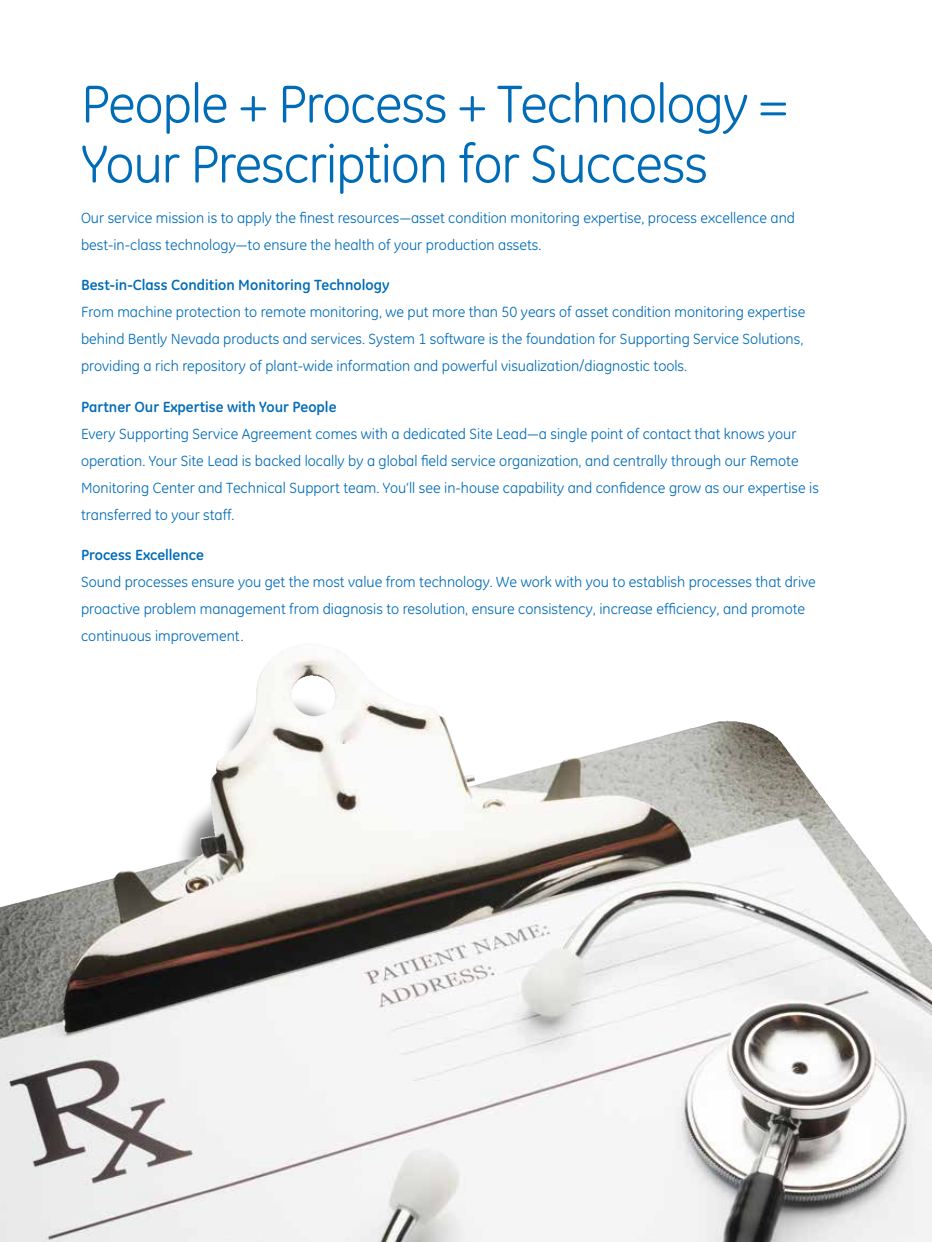
<style>
.page{position:relative;width:932px;height:1242px;background:#fff}
.page>*{position:absolute;margin:0;border:0;box-sizing:border-box;transform-origin:0 0}
.t1{font:54px/60px "GE Inspira";letter-spacing:-.02em;color:#006cb7}
.t2{font:15px/27px "GE Inspira";color:#006cb7}
.t3{font:700 15px "GE Inspira";color:#006cb7}
</style>
<div class="page">
<div style="left:0;top:625px;width:932px;height:617px;background:#000;opacity:.55"></div>
<img style="left:115px;top:643px;width:189px;height:234px">
<h1 class="t1" style="left:81px;top:74px;width:708px">People + Process + Technology =<br>Your Prescription for Success</h1>
<p class="t2" style="left:81px;top:204px;width:715px">Our service mission is to apply the finest resources—asset condition monitoring expertise, process excellence and best-in-class technology—to ensure the health of your production assets.</p>
<p class="t3" style="left:81px;top:276px;width:310px">Best-in-Class Condition Monitoring Technology</p>
<p class="t2" style="left:81px;top:299px;width:725px">From machine protection to remote monitoring, we put more than 50 years of asset condition monitoring expertise behind Bently Nevada products and services. System 1 software is the foundation for Supporting Service Solutions, providing a rich repository of plant-wide information and powerful visualization/diagnostic tools.</p>
<p class="t3" style="left:81px;top:397px;width:257px">Partner Our Expertise with Your People</p>
<p class="t2" style="left:81px;top:420px;width:739px">Every Supporting Service Agreement comes with a dedicated Site Lead—a single point of contact that knows your operation. Your Site Lead is backed locally by a global field service organization, and centrally through our Remote Monitoring Center and Technical Support team. You’ll see in-house capability and confidence grow as our expertise is transferred to your staff.</p>
<p class="t3" style="left:81px;top:546px;width:124px">Process Excellence</p>
<p class="t2" style="left:81px;top:569px;width:736px">Sound processes ensure you get the most value from technology. We work with you to establish processes that drive proactive problem management from diagnosis to resolution, ensure consistency, increase efficiency, and promote continuous improvement.</p>
</div>
